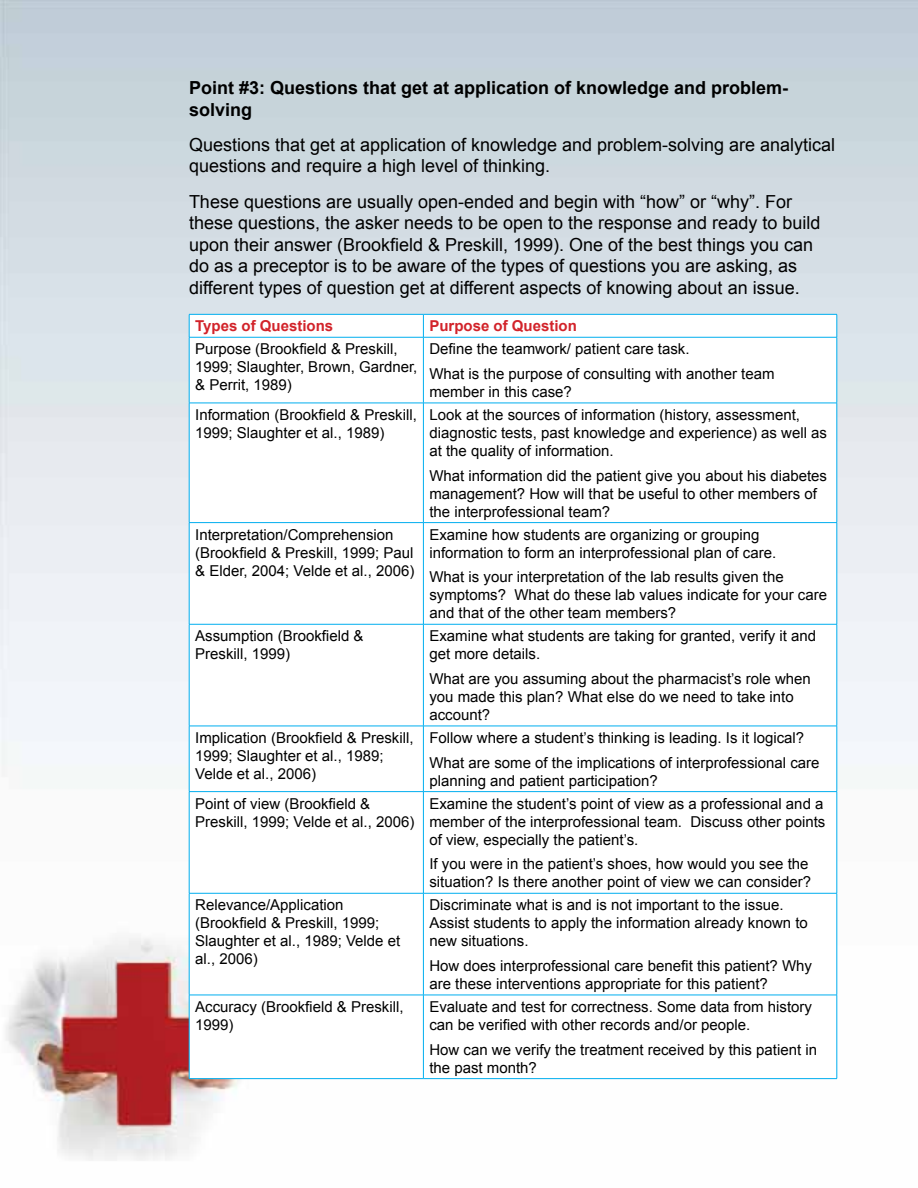
<style>
.page{position:relative;width:918px;height:1188px;background:#fff}
.page>*{position:absolute;margin:0;border:0;box-sizing:border-box;transform-origin:0 0}
.t1{font:18px/21.6px "Arial";color:#000}
.t2{font:700 18px/21.6px "Arial";color:#000}
.t3{font:15px/18px "Arial";color:#000}
.t4{font:700 15px "Arial";color:#d2232a}
</style>
<div class="page">
<img style="left:0;top:0;width:918px;height:1161px">
<svg style="left:190px;top:315px;width:647px;height:763px"></svg>
<hr style="left:189px;top:314px;width:234px;height:1px;background:#00aeef">
<svg style="left:189px;top:315px;width:1px;height:22px"></svg>
<hr style="left:423px;top:314px;width:414px;height:1px;background:#00aeef">
<svg style="left:423px;top:315px;width:1px;height:22px"></svg>
<svg style="left:837px;top:315px;width:1px;height:22px"></svg>
<hr style="left:189px;top:337px;width:234px;height:1px;background:#00aeef">
<hr style="left:189px;top:337px;width:1px;height:66px;background:#00aeef">
<hr style="left:423px;top:337px;width:414px;height:1px;background:#00aeef">
<hr style="left:423px;top:337px;width:1px;height:66px;background:#00aeef">
<hr style="left:837px;top:337px;width:1px;height:66px;background:#00aeef">
<hr style="left:189px;top:403px;width:234px;height:1px;background:#00aeef">
<hr style="left:189px;top:403px;width:1px;height:119px;background:#00aeef">
<hr style="left:423px;top:403px;width:414px;height:1px;background:#00aeef">
<hr style="left:423px;top:403px;width:1px;height:119px;background:#00aeef">
<hr style="left:837px;top:403px;width:1px;height:119px;background:#00aeef">
<hr style="left:189px;top:522px;width:234px;height:1px;background:#00aeef">
<hr style="left:189px;top:523px;width:1px;height:101px;background:#00aeef">
<hr style="left:423px;top:522px;width:414px;height:1px;background:#00aeef">
<hr style="left:423px;top:523px;width:1px;height:101px;background:#00aeef">
<hr style="left:837px;top:523px;width:1px;height:101px;background:#00aeef">
<hr style="left:189px;top:624px;width:234px;height:1px;background:#00aeef">
<hr style="left:189px;top:624px;width:1px;height:102px;background:#00aeef">
<hr style="left:423px;top:624px;width:414px;height:1px;background:#00aeef">
<hr style="left:423px;top:624px;width:1px;height:102px;background:#00aeef">
<hr style="left:837px;top:624px;width:1px;height:102px;background:#00aeef">
<hr style="left:189px;top:726px;width:234px;height:1px;background:#00aeef">
<hr style="left:189px;top:726px;width:1px;height:65px;background:#00aeef">
<hr style="left:423px;top:726px;width:414px;height:1px;background:#00aeef">
<hr style="left:423px;top:726px;width:1px;height:65px;background:#00aeef">
<hr style="left:837px;top:726px;width:1px;height:65px;background:#00aeef">
<hr style="left:189px;top:791px;width:234px;height:1px;background:#00aeef">
<hr style="left:189px;top:792px;width:1px;height:101px;background:#00aeef">
<hr style="left:423px;top:791px;width:414px;height:1px;background:#00aeef">
<hr style="left:423px;top:792px;width:1px;height:101px;background:#00aeef">
<hr style="left:837px;top:792px;width:1px;height:101px;background:#00aeef">
<hr style="left:189px;top:893px;width:234px;height:1px;background:#00aeef">
<hr style="left:189px;top:893px;width:1px;height:102px;background:#00aeef">
<hr style="left:423px;top:893px;width:414px;height:1px;background:#00aeef">
<hr style="left:423px;top:893px;width:1px;height:102px;background:#00aeef">
<hr style="left:837px;top:893px;width:1px;height:102px;background:#00aeef">
<hr style="left:189px;top:995px;width:234px;height:1px;background:#00aeef">
<hr style="left:189px;top:995px;width:1px;height:83px;background:#00aeef">
<hr style="left:423px;top:995px;width:414px;height:1px;background:#00aeef">
<hr style="left:423px;top:995px;width:1px;height:83px;background:#00aeef">
<hr style="left:837px;top:995px;width:1px;height:83px;background:#00aeef">
<hr style="left:189px;top:1078px;width:234px;height:1px;background:#00aeef">
<hr style="left:423px;top:1078px;width:414px;height:1px;background:#00aeef">
<p class="t2" style="left:189px;top:78px;width:601px">Point #3: Questions that get at application of knowledge and problem&shy;solving</p>
<p class="t1" style="left:189px;top:134px;width:648px">Questions that get at application of knowledge and problem-solving are analytical questions and require a high level of thinking.</p>
<p class="t1" style="left:189px;top:191px;width:633px">These questions are usually open-ended and begin with “how” or “why”. For these questions, the asker needs to be open to the response and ready to build upon their answer (Brookfield &amp; Preskill, 1999). One of the best things you can do as a preceptor is to be aware of the types of questions you are asking, as different types of question get at different aspects of knowing about an issue.</p>
<p class="t4" style="left:195px;top:316px;width:140px">Types of Questions</p>
<p class="t4" style="left:429px;top:316px;width:149px">Purpose of Question</p>
<p class="t3" style="left:195px;top:340px;width:224px">Purpose (Brookfield &amp; Preskill,<br>1999; Slaughter, Brown, Gardner, &amp; Perrit, 1989)</p>
<p class="t3" style="left:429px;top:337px;width:347px;line-height:24.8px">Define the teamwork/ patient care task.<br>What is the purpose of consulting with another team</p>
<p class="t3" style="left:429px;top:383px;width:144px">member in this case?</p>
<p class="t3" style="left:195px;top:406px;width:223px">Information (Brookfield &amp; Preskill,<br>1999; Slaughter et al., 1989)</p>
<p class="t3" style="left:429px;top:406px;width:399px">Look at the sources of information (history, assessment, diagnostic tests, past knowledge and experience) as well as at the quality of information.</p>
<p class="t3" style="left:429px;top:466px;width:399px">What information did the patient give you about his diabetes management? How will that be useful to other members of the interprofessional team?</p>
<p class="t3" style="left:195px;top:525px;width:221px">Interpretation/Comprehension (Brookfield &amp; Preskill, 1999; Paul &amp; Elder, 2004; Velde et al., 2006)</p>
<p class="t3" style="left:429px;top:525px;width:348px">Examine how students are organizing or grouping information to form an interprofessional plan of care.</p>
<p class="t3" style="left:429px;top:568px;width:399px">What is your interpretation of the lab results given the symptoms? What do these lab values indicate for your care and that of the other team members?</p>
<p class="t3" style="left:195px;top:627px;width:170px">Assumption (Brookfield &amp;<br>Preskill, 1999)</p>
<p class="t3" style="left:429px;top:627px;width:388px">Examine what students are taking for granted, verify it and get more details.</p>
<p class="t3" style="left:429px;top:670px;width:383px">What are you assuming about the pharmacist’s role when you made this plan? What else do we need to take into account?</p>
<p class="t3" style="left:195px;top:729px;width:220px">Implication (Brookfield &amp; Preskill,<br>1999; Slaughter et al., 1989;<br>Velde et al., 2006)</p>
<p class="t3" style="left:429px;top:725px;width:392px;line-height:24.8px">Follow where a student’s thinking is leading. Is it logical?<br>What are some of the implications of interprofessional care</p>
<p class="t3" style="left:429px;top:772px;width:230px">planning and patient participation?</p>
<p class="t3" style="left:195px;top:794px;width:221px">Point of view (Brookfield &amp;<br>Preskill, 1999; Velde et al., 2006)</p>
<p class="t3" style="left:429px;top:794px;width:397px">Examine the student’s point of view as a professional and a member of the interprofessional team. Discuss other points of view, especially the patient’s.</p>
<p class="t3" style="left:429px;top:855px;width:383px">If you were in the patient’s shoes, how would you see the situation? Is there another point of view we can consider?</p>
<p class="t3" style="left:195px;top:896px;width:207px">Relevance/Application (Brookfield &amp; Preskill, 1999;<br>Slaughter et al., 1989; Velde et al., 2006)</p>
<p class="t3" style="left:429px;top:896px;width:380px">Discriminate what is and is not important to the issue.<br>Assist students to apply the information already known to new situations.</p>
<p class="t3" style="left:429px;top:957px;width:384px">How does interprofessional care benefit this patient? Why are these interventions appropriate for this patient?</p>
<p class="t3" style="left:195px;top:998px;width:210px">Accuracy (Brookfield &amp; Preskill,<br>1999)</p>
<p class="t3" style="left:429px;top:998px;width:384px">Evaluate and test for correctness. Some data from history can be verified with other records and/or people.</p>
<p class="t3" style="left:429px;top:1041px;width:389px">How can we verify the treatment received by this patient in the past month?</p>
</div>
